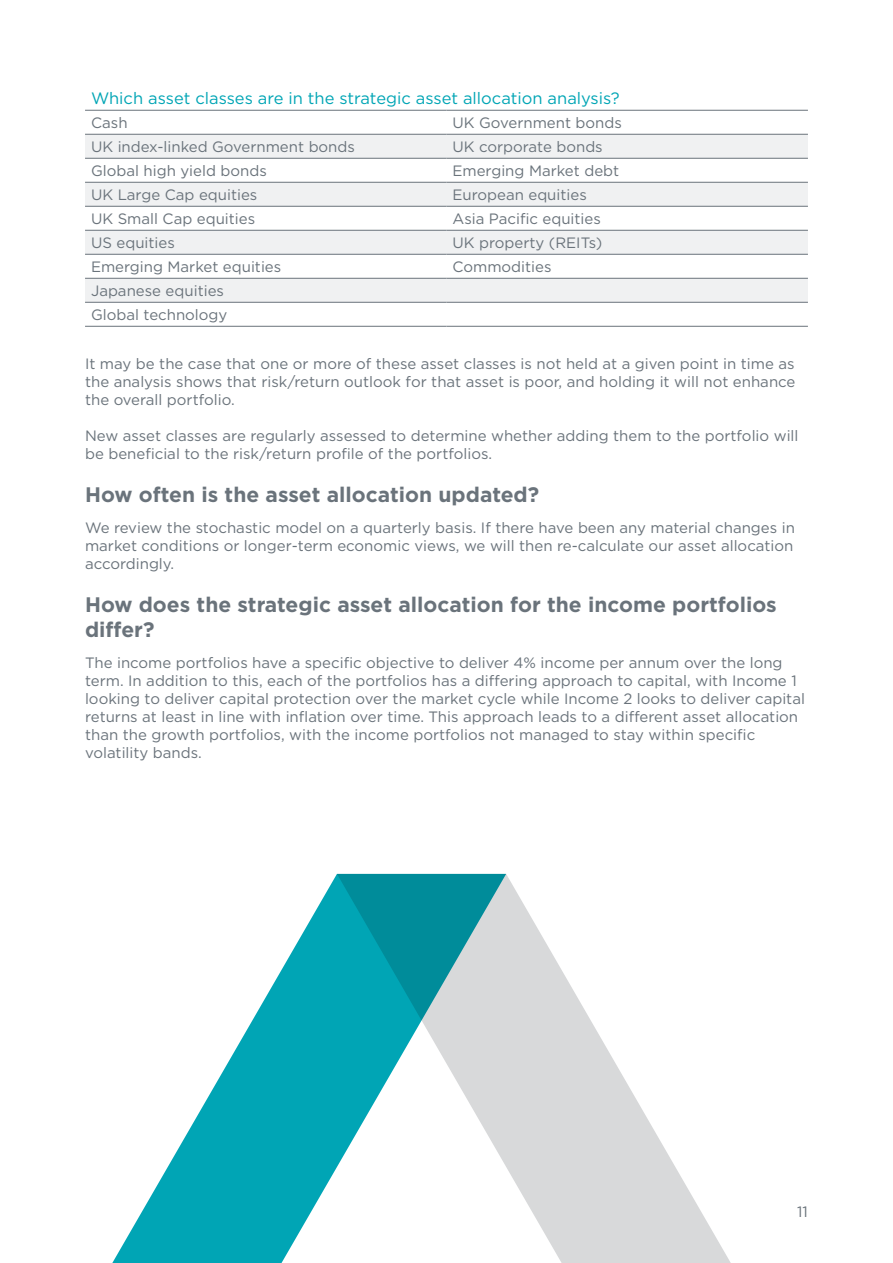
<style>
.page{position:relative;width:893px;height:1263px;background:#fff}
.page>*{position:absolute;margin:0;border:0;box-sizing:border-box;transform-origin:0 0}
.t1{font:700 21px/25.2px "Gotham";color:#6a737b}
.t2{font:16.5px "Gotham";color:#00a5b5}
.t3{font:15px/18px "Gotham";color:#6a737b}
</style>
<div class="page">
<svg style="left:85px;top:135px;width:723px;height:167px;fill:#f0f1f2"></svg>
<hr style="left:85px;top:110px;width:361px;height:1px;background:#6a737b">
<hr style="left:446px;top:110px;width:362px;height:1px;background:#6a737b">
<hr style="left:85px;top:134px;width:361px;height:1px;background:#6a737b">
<hr style="left:446px;top:134px;width:362px;height:1px;background:#6a737b">
<hr style="left:85px;top:158px;width:361px;height:1px;background:#6a737b">
<hr style="left:446px;top:158px;width:362px;height:1px;background:#6a737b">
<hr style="left:85px;top:182px;width:361px;height:1px;background:#6a737b">
<hr style="left:446px;top:182px;width:362px;height:1px;background:#6a737b">
<hr style="left:85px;top:206px;width:361px;height:1px;background:#6a737b">
<hr style="left:446px;top:206px;width:362px;height:1px;background:#6a737b">
<hr style="left:85px;top:230px;width:361px;height:1px;background:#6a737b">
<hr style="left:446px;top:230px;width:362px;height:1px;background:#6a737b">
<hr style="left:85px;top:254px;width:361px;height:1px;background:#6a737b">
<hr style="left:446px;top:254px;width:362px;height:1px;background:#6a737b">
<hr style="left:85px;top:278px;width:361px;height:1px;background:#6a737b">
<hr style="left:446px;top:278px;width:362px;height:1px;background:#6a737b">
<hr style="left:85px;top:302px;width:361px;height:1px;background:#6a737b">
<hr style="left:446px;top:302px;width:362px;height:1px;background:#6a737b">
<hr style="left:85px;top:326px;width:361px;height:1px;background:#6a737b">
<hr style="left:446px;top:326px;width:362px;height:1px;background:#6a737b">
<svg style="left:506px;top:874px;width:225px;height:389px"></svg>
<svg style="left:112px;top:874px;width:394px;height:389px"></svg>
<p class="t2" style="left:91px;top:88px;width:530px">Which asset classes are in the strategic asset allocation analysis?</p>
<p class="t3" style="left:91px;top:114px;width:38px">Cash</p>
<p class="t3" style="left:452px;top:114px;width:171px">UK Government bonds</p>
<p class="t3" style="left:91px;top:138px;width:265px">UK index-linked Government bonds</p>
<p class="t3" style="left:452px;top:138px;width:152px">UK corporate bonds</p>
<p class="t3" style="left:91px;top:162px;width:177px">Global high yield bonds</p>
<p class="t3" style="left:452px;top:162px;width:168px">Emerging Market debt</p>
<p class="t3" style="left:91px;top:186px;width:168px">UK Large Cap equities</p>
<p class="t3" style="left:452px;top:186px;width:136px">European equities</p>
<p class="t3" style="left:91px;top:210px;width:166px">UK Small Cap equities</p>
<p class="t3" style="left:452px;top:210px;width:150px">Asia Pacific equities</p>
<p class="t3" style="left:91px;top:234px;width:85px">US equities</p>
<p class="t3" style="left:452px;top:234px;width:151px">UK property (REITs)</p>
<p class="t3" style="left:91px;top:258px;width:192px">Emerging Market equities</p>
<p class="t3" style="left:452px;top:258px;width:101px">Commodities</p>
<p class="t3" style="left:91px;top:279px;width:138px;line-height:24px">Japanese equities<br>Global technology</p>
<p class="t3" style="left:85px;top:354px;width:712px;text-align:justify">It may be the case that one or more of these asset classes is not held at a given point in time as the analysis shows that risk/return outlook for that asset is poor, and holding it will not enhance the overall portfolio.</p>
<p class="t3" style="left:85px;top:426px;width:715px">New asset classes are regularly assessed to determine whether adding them to the portfolio will be beneficial to the risk/return profile of the portfolios.</p>
<h1 class="t1" style="left:85px;top:482px;width:456px">How often is the asset allocation updated?</h1>
<p class="t3" style="left:85px;top:518px;width:711px;text-align:justify">We review the stochastic model on a quarterly basis. If there have been any material changes in market conditions or longer-term economic views, we will then re-calculate our asset allocation accordingly.</p>
<h1 class="t1" style="left:85px;top:592px;width:693px">How does the strategic asset allocation for the income portfolios differ?</h1>
<p class="t3" style="left:85px;top:654px;width:721px">The income portfolios have a specific objective to deliver 4% income per annum over the long term. In addition to this, each of the portfolios has a differing approach to capital, with Income 1 looking to deliver capital protection over the market cycle while Income 2 looks to deliver capital returns at least in line with inflation over time. This approach leads to a different asset allocation than the growth portfolios, with the income portfolios not managed to stay within specific volatility bands.</p>
<p class="t3" style="left:797px;top:1203px;width:12px">11</p>
</div>
